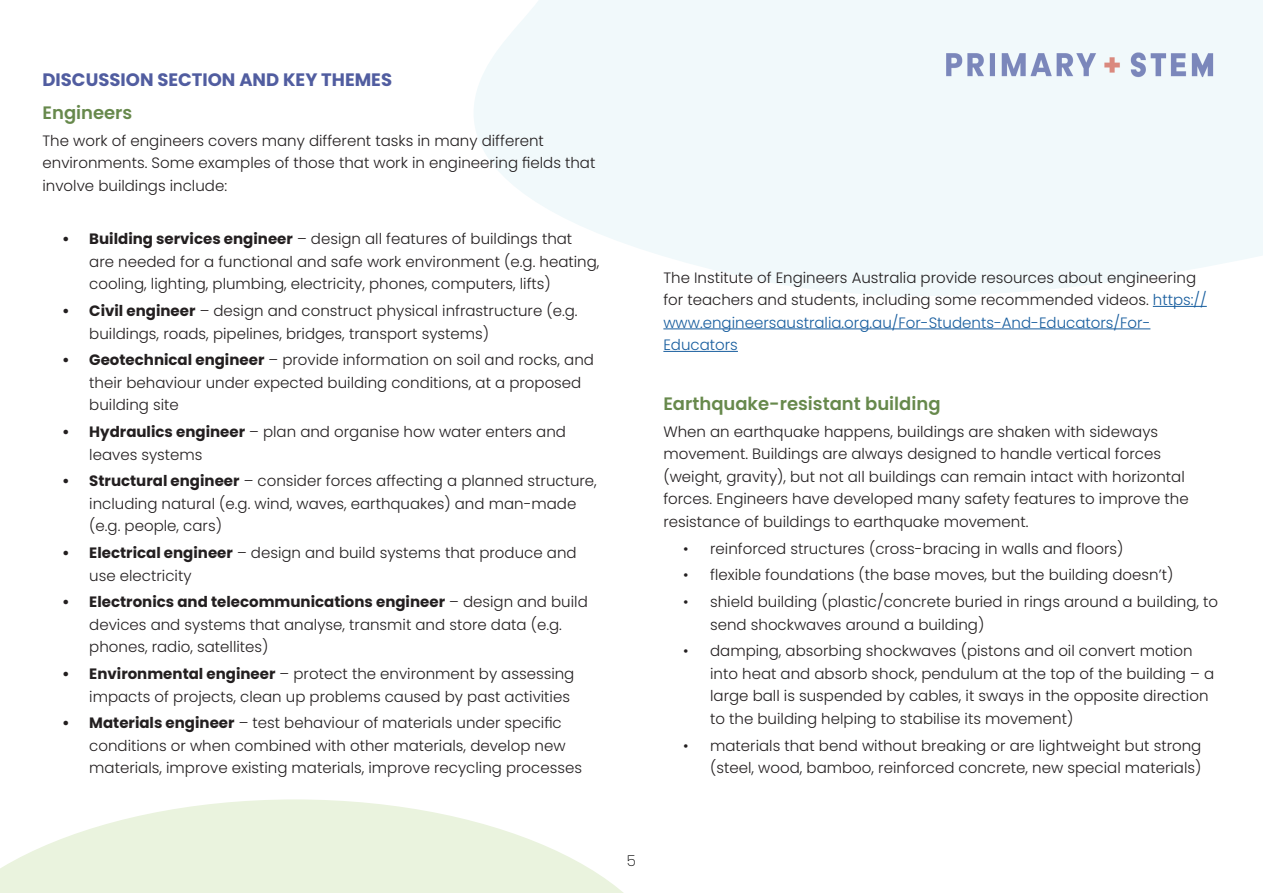
<style>
.page{position:relative;width:1263px;height:893px;background:#fff}
.page>*{position:absolute;margin:0;border:0;box-sizing:border-box;transform-origin:0 0}
.t1{font:600 18px "Poppins";color:#67894c}
.t2{font:700 18px "Poppins";color:#515da0}
.t3{font:300 15px/22.5px "Poppins";color:#231f20}
.t4{font:200 15px "Poppins";color:#000}
.s1{font-weight:700}
.s2{color:#175d9e}
</style>
<div class="page">
<svg style="left:474px;top:0;width:789px;height:296px;fill:#f1f9fb"></svg>
<img style="left:944px;top:49px;width:271px;height:31px">
<svg style="left:0;top:799px;width:624px;height:94px;fill:#eaf3de"></svg>
<hr style="left:1153px;top:306px;width:54px;height:1px;background:#175d9e">
<hr style="left:663px;top:328px;width:487px;height:1px;background:#175d9e">
<hr style="left:663px;top:351px;width:75px;height:1px;background:#175d9e">
<p class="t2" style="left:43px;top:69px;width:351px">DISCUSSION SECTION AND KEY THEMES</p>
<p class="t1" style="left:43px;top:102px;width:91px">Engineers</p>
<p class="t3" style="left:43px;top:129px;width:554px">The work of engineers covers many different tasks in many different environments. Some examples of those that work in engineering fields that involve buildings include:</p>
<p class="t3" style="left:89px;top:228px;width:512px;text-indent:-27px"><span class="s1">• Building services engineer</span> – design all features of buildings that are needed for a functional and safe work environment (e.g. heating, cooling, lighting, plumbing, electricity, phones, computers, lifts)</p>
<p class="t3" style="left:89px;top:300px;width:490px;text-indent:-27px"><span class="s1">• Civil engineer</span> – design and construct physical infrastructure (e.g. buildings, roads, pipelines, bridges, transport systems)</p>
<p class="t3" style="left:89px;top:349px;width:506px;text-indent:-27px"><span class="s1">• Geotechnical engineer</span> – provide information on soil and rocks, and their behaviour under expected building conditions, at a proposed building site</p>
<p class="t3" style="left:89px;top:421px;width:478px;text-indent:-27px"><span class="s1">• Hydraulics engineer</span> – plan and organise how water enters and leaves systems</p>
<p class="t3" style="left:89px;top:470px;width:509px;text-indent:-27px"><span class="s1">• Structural engineer</span> – consider forces affecting a planned structure, including natural (e.g. wind, waves, earthquakes) and man-made (e.g. people, cars)</p>
<p class="t3" style="left:89px;top:542px;width:489px;text-indent:-27px"><span class="s1">• Electrical engineer</span> – design and build systems that produce and use electricity</p>
<p class="t3" style="left:89px;top:591px;width:500px;text-indent:-27px"><span class="s1">• Electronics and telecommunications engineer</span> – design and build devices and systems that analyse, transmit and store data (e.g. phones, radio, satellites)</p>
<p class="t3" style="left:62px;top:663px;width:514px;text-align:right"><span class="s1">• Environmental engineer</span> – protect the environment by assessing impacts of projects, clean up problems caused by past activities</p>
<p class="t3" style="left:89px;top:712px;width:494px;text-indent:-27px"><span class="s1">• Materials engineer</span> – test behaviour of materials under specific conditions or when combined with other materials, develop new materials, improve existing materials, improve recycling processes</p>
<p class="t3" style="left:663px;top:266px;width:545px">The Institute of Engineers Australia provide resources about engineering for teachers and students, including some recommended videos. <span class="s2">https:// www.engineersaustralia.org.au/For-Students-And-Educators/For-Educators</span></p>
<p class="t1" style="left:663px;top:393px;width:279px">Earthquake-resistant building</p>
<p class="t3" style="left:663px;top:420px;width:527px">When an earthquake happens, buildings are shaken with sideways movement. Buildings are always designed to handle vertical forces (weight, gravity), but not all buildings can remain intact with horizontal forces. Engineers have developed many safety features to improve the resistance of buildings to earthquake movement.</p>
<p class="t3" style="left:683px;top:537px;width:442px">• reinforced structures (cross-bracing in walls and floors)</p>
<p class="t3" style="left:683px;top:564px;width:492px">• flexible foundations (the base moves, but the building doesn’t)</p>
<p class="t3" style="left:710px;top:591px;width:509px;text-indent:-27px">• shield building (plastic/concrete buried in rings around a building, to send shockwaves around a building)</p>
<p class="t3" style="left:710px;top:640px;width:505px;text-indent:-27px">• damping, absorbing shockwaves (pistons and oil convert motion into heat and absorb shock, pendulum at the top of the building – a large ball is suspended by cables, it sways in the opposite direction to the building helping to stabilise its movement)</p>
<p class="t3" style="left:683px;top:734px;width:520px;text-align:right">• materials that bend without breaking or are lightweight but strong (steel, wood, bamboo, reinforced concrete, new special materials)</p>
<p class="t4" style="left:627px;top:852px;width:11px">5</p>
</div>
